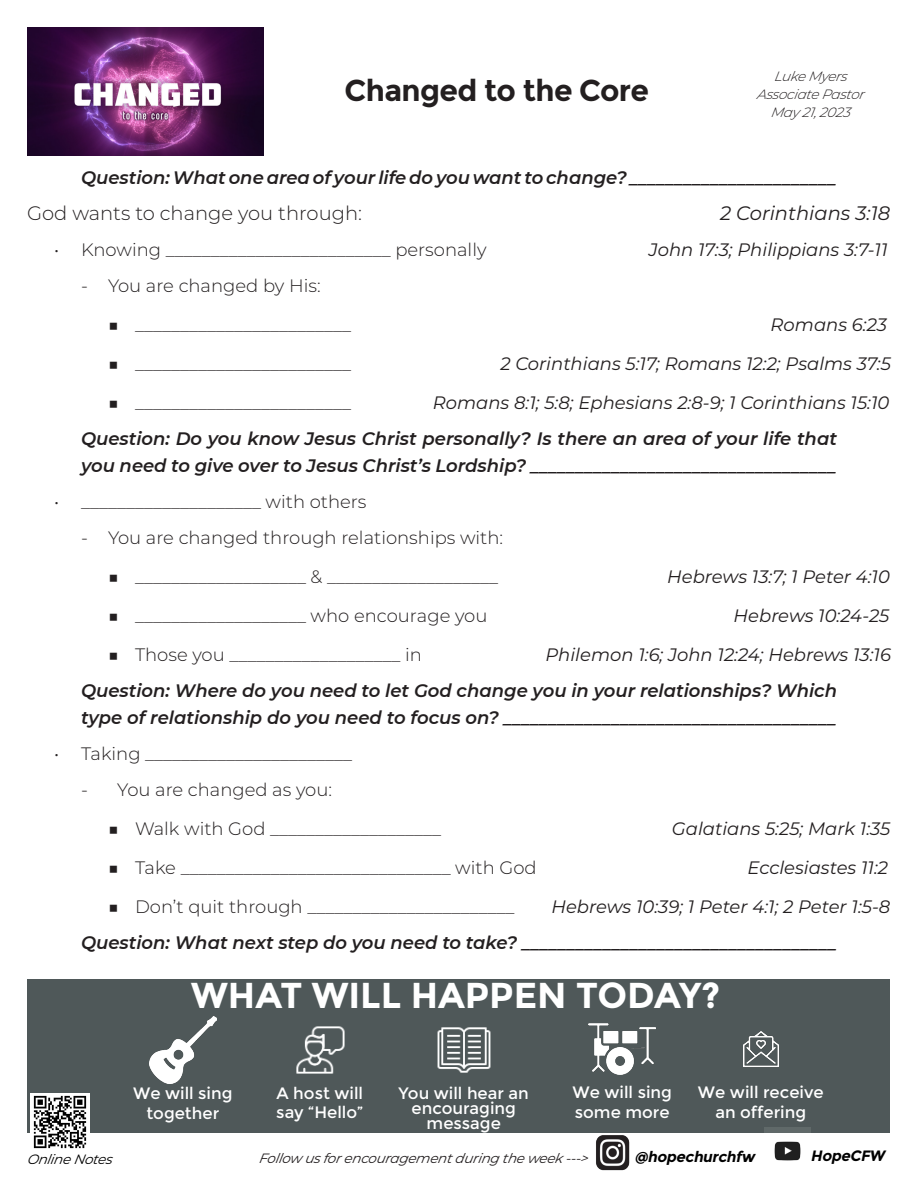
<style>
.page{position:relative;width:918px;height:1188px;background:#fff}
.page>*{position:absolute;margin:0;border:0;box-sizing:border-box;transform-origin:0 0}
.t1{font:700 36px "Montserrat";color:#fff}
.t2{font:700 30px "Montserrat";letter-spacing:-.02em;color:#231f20}
.t3{font:300 19.5px "Montserrat";color:#231f20}
.t4{font:italic 19.5px "Montserrat";color:#231f20}
.t5{font:300 18px "Montserrat";color:#231f20}
.t6{font:italic 600 18px/27px "Montserrat";color:#231f20}
.t7{font:italic 18px "Montserrat";color:#231f20}
.t8{font:16.5px/19.8px "Montserrat";color:#fff}
.t9{font:italic 700 15px "Montserrat";color:#000}
.t10{font:italic 13.5px "Montserrat";color:#231f20}
.t11{font:italic 300 13.5px "Montserrat";color:#231f20}
.t12{font:italic 13.5px "Montserrat";color:#000}
</style>
<div class="page">
<div style="left:28px;top:979px;width:862px;height:153px;background:#4f5859"></div>
<img style="left:588px;top:1023px;width:67px;height:52px">
<img style="left:150px;top:1016px;width:67px;height:67px">
<img style="left:296px;top:1026px;width:49px;height:48px">
<img style="left:743px;top:1031px;width:36px;height:36px">
<img style="left:437px;top:1027px;width:54px;height:46px">
<img style="left:27px;top:27px;width:237px;height:129px">
<img style="left:596px;top:1135px;width:34px;height:36px">
<img style="left:764px;top:1127px;width:47px;height:34px">
<img style="left:30px;top:1093px;width:60px;height:56px">
<p class="t2" style="left:344px;top:73px;width:306px">Changed to the Core</p>
<p class="t11" style="left:774px;top:67px;width:78px">Luke Myers</p>
<p class="t11" style="left:757px;top:85px;width:112px">Associate Pastor</p>
<p class="t11" style="left:771px;top:103px;width:85px">May 21, 2023</p>
<p class="t6" style="left:81px;top:163px;width:757px">Question: What one area of your life do you want to change? _______________________</p>
<p class="t3" style="left:27px;top:200px;width:337px">God wants to change you through:</p>
<p class="t4" style="left:720px;top:200px;width:172px">2 Corinthians 3:18</p>
<p class="t5" style="left:54px;top:237px;width:434px">• Knowing _________________________ personally</p>
<p class="t7" style="left:649px;top:237px;width:240px">John 17:3; Philippians 3:7-11</p>
<p class="t5" style="left:81px;top:273px;width:241px">- You are changed by His:</p>
<p class="t5" style="left:108px;top:312px;width:244px">■ ________________________</p>
<p class="t7" style="left:771px;top:312px;width:118px">Romans 6:23</p>
<p class="t5" style="left:108px;top:351px;width:244px">■ ________________________</p>
<p class="t7" style="left:501px;top:351px;width:392px">2 Corinthians 5:17; Romans 12:2; Psalms 37:5</p>
<p class="t5" style="left:108px;top:390px;width:244px">■ ________________________</p>
<p class="t7" style="left:433px;top:390px;width:458px">Romans 8:1; 5:8; Ephesians 2:8-9; 1 Corinthians 15:10</p>
<p class="t6" style="left:81px;top:424px;width:758px">Question: Do you know Jesus Christ personally? Is there an area of your life that you need to give over to Jesus Christ’s Lordship? __________________________________</p>
<p class="t5" style="left:54px;top:489px;width:314px">• ____________________ with others</p>
<p class="t5" style="left:81px;top:525px;width:424px">- You are changed through relationships with:</p>
<p class="t5" style="left:108px;top:564px;width:392px">■ ___________________ &amp; ___________________</p>
<p class="t7" style="left:667px;top:564px;width:224px">Hebrews 13:7; 1 Peter 4:10</p>
<p class="t5" style="left:108px;top:603px;width:381px">■ ___________________ who encourage you</p>
<p class="t7" style="left:734px;top:603px;width:157px">Hebrews 10:24-25</p>
<p class="t5" style="left:108px;top:642px;width:315px">■ Those you ___________________ in</p>
<p class="t7" style="left:545px;top:642px;width:347px">Philemon 1:6; John 12:24; Hebrews 13:16</p>
<p class="t6" style="left:81px;top:676px;width:758px">Question: Where do you need to let God change you in your relationships? Which type of relationship do you need to focus on? _____________________________________</p>
<p class="t5" style="left:54px;top:741px;width:300px">• Taking _______________________</p>
<p class="t5" style="left:81px;top:777px;width:253px">- You are changed as you:</p>
<p class="t5" style="left:108px;top:816px;width:335px">■ Walk with God ___________________</p>
<p class="t7" style="left:672px;top:816px;width:220px">Galatians 5:25; Mark 1:35</p>
<p class="t5" style="left:108px;top:855px;width:430px">■ Take ______________________________ with God</p>
<p class="t7" style="left:748px;top:855px;width:142px">Ecclesiastes 11:2</p>
<p class="t5" style="left:108px;top:894px;width:408px">■ Don’t quit through _______________________</p>
<p class="t7" style="left:551px;top:894px;width:341px">Hebrews 10:39; 1 Peter 4:1; 2 Peter 1:5-8</p>
<p class="t6" style="left:81px;top:928px;width:757px">Question: What next step do you need to take? ___________________________________</p>
<p class="t1" style="left:191px;top:974px;width:530px">WHAT WILL HAPPEN TODAY?</p>
<p class="t8" style="left:133px;top:1084px;width:101px;text-align:center">We will sing together</p>
<p class="t8" style="left:276px;top:1083px;width:88px">A host will say “Hello”</p>
<p class="t8" style="left:399px;top:1084px;width:132px">You will hear an</p>
<p class="t8" style="left:412px;top:1099px;width:106px">encouraging</p>
<p class="t8" style="left:427px;top:1114px;width:76px">message</p>
<p class="t8" style="left:573px;top:1083px;width:101px">We will sing some more</p>
<p class="t8" style="left:698px;top:1083px;width:127px">We will receive</p>
<p class="t8" style="left:715px;top:1103px;width:92px">an offering</p>
<p class="t12" style="left:27px;top:1149px;width:90px">Online Notes</p>
<p class="t10" style="left:259px;top:1149px;width:334px">Follow usforencouragementduring the week ---&gt;</p>
<p class="t9" style="left:634px;top:1148px;width:125px">@hopechurchfw</p>
<p class="t9" style="left:811px;top:1147px;width:79px">HopeCFW</p>
</div>
